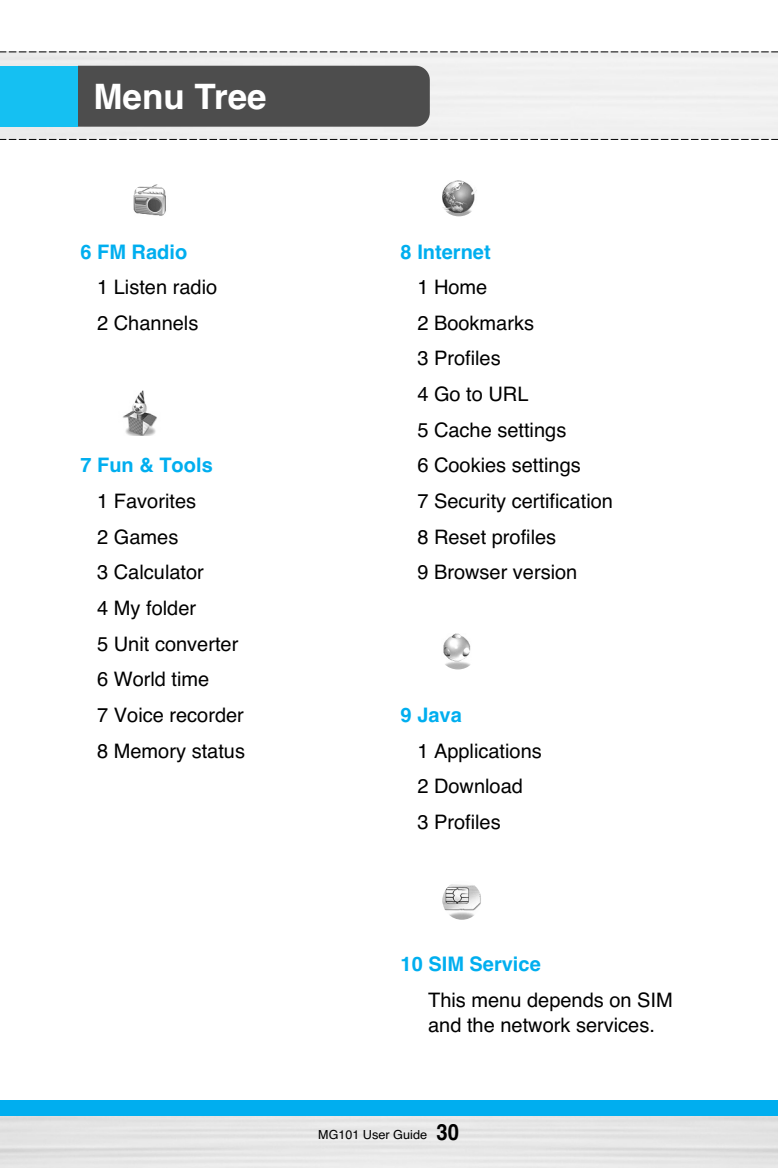
<style>
.page{position:relative;width:778px;height:1168px;background:#fff}
.page>*{position:absolute;margin:0;border:0;box-sizing:border-box;transform-origin:0 0}
.t1{font:700 35px "Helvetica";color:#fff}
.t2{font:20px/35.8px "Helvetica";color:#000}
.t3{font:700 20px "Helvetica";color:#00aeef}
.t4{font:12.5px "Helvetica";color:#000}
.s1{font-weight:700;font-size:22.5px}
</style>
<div class="page">
<img style="left:0;top:1115px;width:778px;height:53px">
<div style="left:0;top:52px;width:778px;height:87px;background:#f0f0f0"></div>
<div style="left:0;top:1099px;width:778px;height:16px;background:#00aeef"></div>
<svg style="left:0;top:139px;width:778px;height:1px"></svg>
<svg style="left:0;top:51px;width:778px;height:1px"></svg>
<div style="left:78px;top:66px;width:352px;height:61px;background:#4d4d4d"></div>
<div style="left:0;top:66px;width:78px;height:61px;background:#15c0f2"></div>
<img style="left:122px;top:391px;width:35px;height:44px">
<img style="left:130px;top:183px;width:39px;height:39px;border-radius:50%">
<img style="left:439px;top:177px;width:39px;height:39px;border-radius:50%">
<img style="left:438px;top:630px;width:39px;height:39px;border-radius:50%">
<img style="left:442px;top:880px;width:39px;height:39px;border-radius:50%">
<h1 class="t1" style="left:93px;top:83px;width:175px">Menu Tree</h1>
<p class="t3" style="left:80px;top:244px;width:108px">6 FM Radio</p>
<p class="t2" style="left:97px;top:271px;width:122px">1 Listen radio<br>2 Channels</p>
<p class="t3" style="left:80px;top:458px;width:134px">7 Fun &amp; Tools</p>
<p class="t2" style="left:97px;top:485px;width:149px">1 Favorites<br>2 Games<br>3 Calculator<br>4 My folder<br>5 Unit converter<br>6 World time<br>7 Voice recorder<br>8 Memory status</p>
<p class="t3" style="left:400px;top:244px;width:92px">8 Internet</p>
<p class="t2" style="left:417px;top:271px;width:197px">1 Home<br>2 Bookmarks<br>3 Profiles<br>4 Go to URL<br>5 Cache settings<br>6 Cookies settings<br>7 Security certification<br>8 Reset profiles<br>9 Browser version</p>
<p class="t3" style="left:400px;top:707px;width:63px">9 Java</p>
<p class="t2" style="left:417px;top:734px;width:126px">1 Applications<br>2 Download<br>3 Profiles</p>
<p class="t3" style="left:400px;top:957px;width:142px">10 SIM Service</p>
<p class="t2" style="left:428px;top:989px;width:246px;line-height:25px">This menu depends on SIM and the network services.</p>
<p class="t4" style="left:318px;top:1130px;width:142px">MG101 User Guide <span class="s1">30</span></p>
</div>
